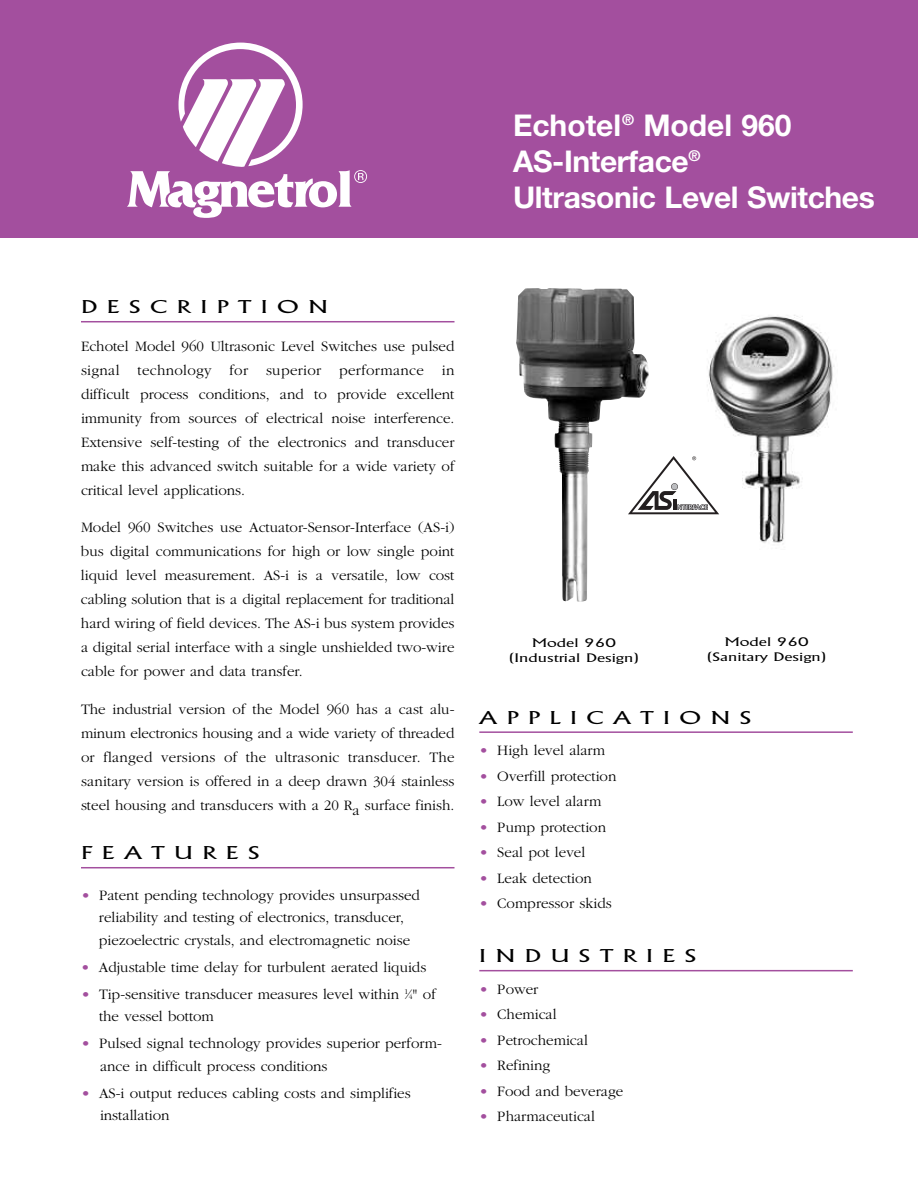
<style>
.page{position:relative;width:918px;height:1188px;background:#fff}
.page>*{position:absolute;margin:0;border:0;box-sizing:border-box;transform-origin:0 0}
.t1{font:700 30px/36px "Helvetica Neue";letter-spacing:-.015em;color:#fff}
.t2{font:300 18px "Alberta Wide";letter-spacing:.525em;color:#000}
.t3{font:300 15px/24px "Garamond";color:#000;text-align:justify}
.t4{font:300 12px/15px "Alberta Wide";color:#000;text-align:center}
.s1{color:#a34f9e}
.s2{font-size:7.5px}
</style>
<div class="page">
<div style="left:0;top:0;width:918px;height:238px;background:#a34f9e"></div>
<svg style="left:127px;top:43px;width:240px;height:175px"></svg>
<hr style="left:81px;top:321px;width:373px;height:1px;background:#a34f9e">
<hr style="left:81px;top:867px;width:373px;height:1px;background:#a34f9e">
<hr style="left:479px;top:731px;width:374px;height:2px;background:#a34f9e">
<hr style="left:479px;top:970px;width:374px;height:1px;background:#a34f9e">
<img style="left:516px;top:288px;width:133px;height:314px">
<img style="left:707px;top:315px;width:128px;height:229px">
<div style="left:602px;top:450px;width:140px;height:65px;background:#fff"></div>
<svg style="left:628px;top:456px;width:91px;height:58px"></svg>
<h1 class="t1" style="left:513px;top:110px;width:363px">Echotel<sup>®</sup> Model 960<br>AS-Interface<sup>®<br></sup>Ultrasonic Level Switches</h1>
<p class="t2" style="left:81px;top:297px;width:249px">DESCRIPTION</p>
<p class="t3" style="left:81px;top:334px;width:375px">Echotel Model 960 Ultrasonic Level Switches use pulsed signal technology for superior performance in difficult process conditions, and to provide excellent immunity from sources of electrical noise interference.<br>Extensive self-testing of the electronics and transducer make this advanced switch suitable for a wide variety of critical level applications.</p>
<p class="t3" style="left:81px;top:515px;width:375px">Model 960 Switches use Actuator-Sensor-Interface (AS-i) bus digital communications for high or low single point liquid level measurement. AS-i is a versatile, low cost cabling solution that is a digital replacement for traditional hard wiring of field devices. The AS-i bus system provides a digital serial interface with a single unshielded two-wire cable for power and data transfer.</p>
<p class="t3" style="left:81px;top:697px;width:375px">The industrial version of the Model 960 has a cast alu&shy;minum electronics housing and a wide variety of threaded or flanged versions of the ultrasonic transducer. The sanitary version is offered in a deep drawn 304 stainless steel housing and transducers with a 20 Ra surface finish.</p>
<p class="t2" style="left:81px;top:843px;width:180px">FEATURES</p>
<p class="t3" style="left:81px;top:884px;width:341px;line-height:22.5px;text-align:center"><span class="s1">•</span> Patent pending technology provides unsurpassed reliability and testing of electronics, transducer, piezoelectric crystals, and electromagnetic noise</p>
<p class="t3" style="left:81px;top:955px;width:347px"><span class="s1">•</span> Adjustable time delay for turbulent aerated liquids</p>
<p class="t3" style="left:99px;top:983px;width:338px;line-height:22.5px;text-indent:-18px"><span class="s1">•</span> Tip-sensitive transducer measures level within <sup>1</sup>⁄<span class="s2">4</span>" of the vessel bottom</p>
<p class="t3" style="left:100px;top:1032px;width:343px;line-height:22.5px;text-indent:-19px"><span class="s1">•</span> Pulsed signal technology provides superior perform&shy;ance in difficult process conditions</p>
<p class="t3" style="left:100px;top:1082px;width:312px;line-height:22.5px;text-indent:-19px"><span class="s1">•</span> AS-i output reduces cabling costs and simplifies installation</p>
<p class="t4" style="left:509px;top:635px;width:131px">Model 960 (Industrial Design)</p>
<p class="t4" style="left:707px;top:635px;width:121px">Model 960 (Sanitary Design)</p>
<p class="t2" style="left:479px;top:707px;width:274px">APPLICATIONS</p>
<p class="t3" style="left:479px;top:738px;width:127px"><span class="s1">•</span> High level alarm</p>
<p class="t3" style="left:479px;top:764px;width:139px"><span class="s1">•</span> Overfill protection</p>
<p class="t3" style="left:479px;top:789px;width:124px"><span class="s1">•</span> Low level alarm</p>
<p class="t3" style="left:479px;top:815px;width:128px"><span class="s1">•</span> Pump protection</p>
<p class="t3" style="left:479px;top:840px;width:107px"><span class="s1">•</span> Seal pot level</p>
<p class="t3" style="left:479px;top:866px;width:114px"><span class="s1">•</span> Leak detection</p>
<p class="t3" style="left:479px;top:891px;width:134px"><span class="s1">•</span> Compressor skids</p>
<p class="t2" style="left:479px;top:946px;width:219px">INDUSTRIES</p>
<p class="t3" style="left:479px;top:977px;width:61px"><span class="s1">•</span> Power</p>
<p class="t3" style="left:479px;top:1002px;width:79px"><span class="s1">•</span> Chemical</p>
<p class="t3" style="left:479px;top:1028px;width:110px"><span class="s1">•</span> Petrochemical</p>
<p class="t3" style="left:479px;top:1053px;width:73px"><span class="s1">•</span> Refining</p>
<p class="t3" style="left:479px;top:1079px;width:146px"><span class="s1">•</span> Food and beverage</p>
<p class="t3" style="left:479px;top:1104px;width:117px"><span class="s1">•</span> Pharmaceutical</p>
</div>
